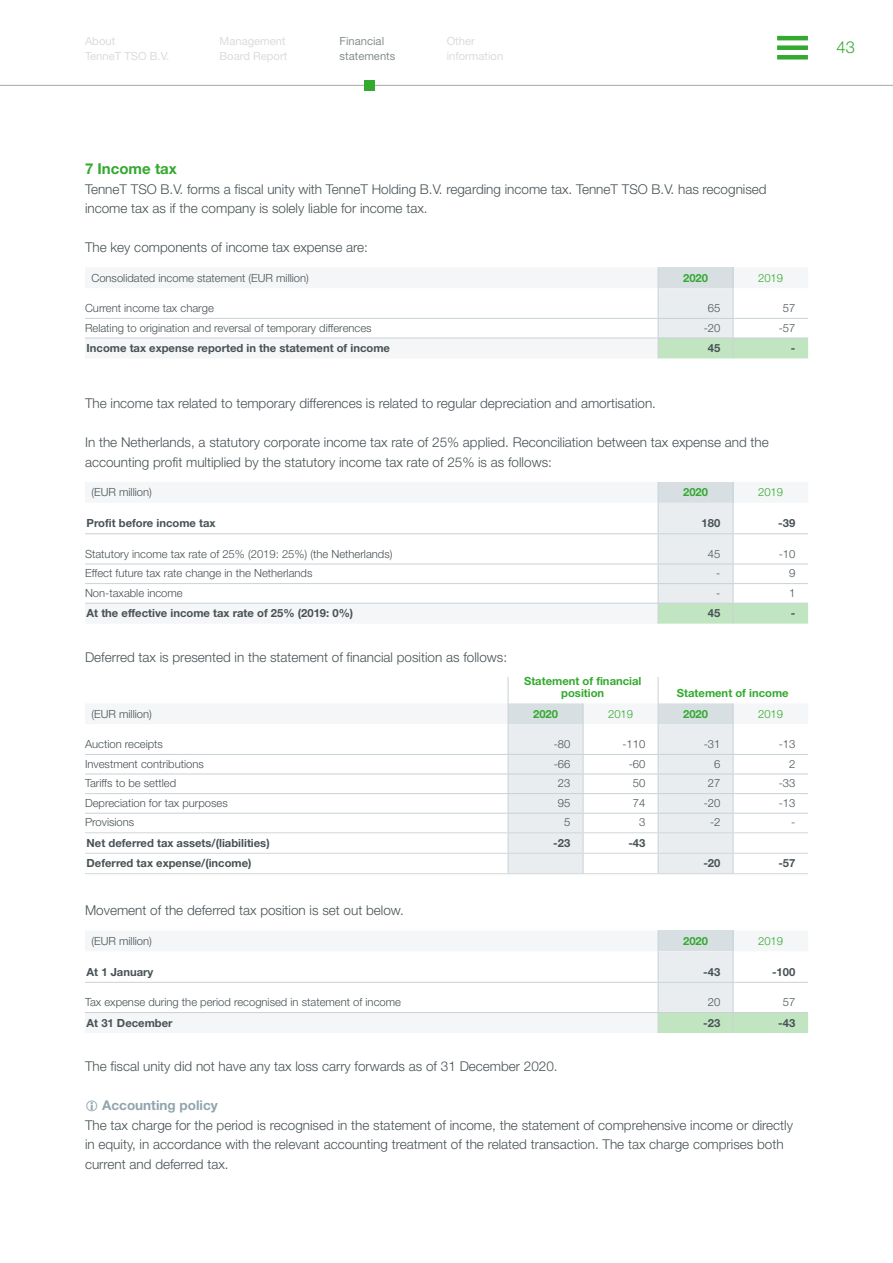
<style>
.page{position:relative;width:893px;height:1263px;background:#fff}
.page>*{position:absolute;margin:0;border:0;box-sizing:border-box;transform-origin:0 0}
.t1{font:300 16.5px "Helvetica Neue LT Std";color:#33a92f}
.t2{font:700 15px "Helvetica Neue LT Std";color:#33a92f}
.t3{font:300 13.5px/19.5px "Helvetica Neue LT Std";color:#485255}
.t4{font:700 13.5px "Helvetica Neue LT Std";color:#91a5ae}
.t5{font:300 11.25px "Helvetica Neue LT Std";color:#485255}
.t6{font:700 11.25px "Helvetica Neue LT Std";color:#485255}
.t7{font:700 11.25px/12px "Helvetica Neue LT Std";color:#33a92f;text-align:center}
.t8{font:11.25px/14.2px "Helvetica Neue LT Std";color:#dadcdd}
.t9{font:300 11.25px "Helvetica Neue LT Std";color:#33a92f}
.t10{font:11.25px/14.2px "Helvetica Neue LT Std";color:#888f91}
</style>
<div class="page">
<svg style="left:85px;top:267px;width:573px;height:91px"></svg>
<hr style="left:85px;top:318px;width:573px;height:1px;background:#c8d2d6">
<hr style="left:85px;top:338px;width:573px;height:1px;background:#c8d2d6">
<svg style="left:658px;top:267px;width:150px;height:91px"></svg>
<svg style="left:85px;top:482px;width:573px;height:142px"></svg>
<hr style="left:85px;top:533px;width:573px;height:1px;background:#c8d2d6">
<hr style="left:85px;top:564px;width:573px;height:1px;background:#c8d2d6">
<hr style="left:85px;top:583px;width:573px;height:1px;background:#c8d2d6">
<hr style="left:85px;top:603px;width:573px;height:1px;background:#c8d2d6">
<svg style="left:658px;top:482px;width:150px;height:142px"></svg>
<svg style="left:85px;top:677px;width:723px;height:196px"></svg>
<hr style="left:807px;top:677px;width:2px;height:26px;background:#fff">
<hr style="left:85px;top:832px;width:423px;height:1px;background:#d2d6d8">
<hr style="left:508px;top:832px;width:75px;height:1px;background:#d2d6d8">
<hr style="left:583px;top:832px;width:75px;height:1px;background:#d2d6d8">
<hr style="left:658px;top:832px;width:75px;height:1px;background:#d2d6d8">
<hr style="left:733px;top:832px;width:75px;height:1px;background:#d2d6d8">
<hr style="left:85px;top:853px;width:423px;height:1px;background:#d2d6d8">
<hr style="left:508px;top:853px;width:75px;height:1px;background:#d2d6d8">
<hr style="left:583px;top:853px;width:75px;height:1px;background:#d2d6d8">
<hr style="left:658px;top:853px;width:75px;height:1px;background:#d2d6d8">
<hr style="left:733px;top:853px;width:75px;height:1px;background:#d2d6d8">
<hr style="left:85px;top:873px;width:423px;height:1px;background:#d2d6d8">
<hr style="left:508px;top:873px;width:75px;height:1px;background:#d2d6d8">
<hr style="left:583px;top:873px;width:75px;height:1px;background:#d2d6d8">
<hr style="left:658px;top:873px;width:75px;height:1px;background:#d2d6d8">
<hr style="left:733px;top:873px;width:75px;height:1px;background:#d2d6d8">
<svg style="left:85px;top:930px;width:573px;height:103px"></svg>
<hr style="left:85px;top:982px;width:573px;height:1px;background:#c8d2d6">
<hr style="left:85px;top:1012px;width:573px;height:1px;background:#c8d2d6">
<svg style="left:658px;top:930px;width:150px;height:103px"></svg>
<hr style="left:0;top:85px;width:893px;height:1px;background:#a5a9aa">
<div style="left:364px;top:80px;width:11px;height:10px;background:#33a92f"></div>
<hr style="left:777px;top:36px;width:31px;height:4px;background:#33a92f">
<div style="left:777px;top:45px;width:31px;height:5px;background:#33a92f"></div>
<div style="left:777px;top:55px;width:31px;height:5px;background:#33a92f"></div>
<p class="t8" style="left:85px;top:34px;width:86px">About<br>TenneT TSO B.V.</p>
<p class="t8" style="left:447px;top:34px;width:58px">Other information</p>
<p class="t8" style="left:220px;top:34px;width:69px">Management<br>Board Report</p>
<p class="t10" style="left:340px;top:34px;width:57px">Financial statements</p>
<p class="t2" style="left:85px;top:160px;width:93px">7 Income tax</p>
<p class="t3" style="left:85px;top:179px;width:683px">TenneT TSO B.V. forms a fiscal unity with TenneT Holding B.V. regarding income tax. TenneT TSO B.V. has recognised income tax as if the company is solely liable for income tax.</p>
<p class="t3" style="left:85px;top:237px;width:284px">The key components of income tax expense are:</p>
<p class="t5" style="left:91px;top:271px;width:219px">Consolidated income statement (EUR million)</p>
<p class="t7" style="left:683px;top:271px;width:27px">2020</p>
<p class="t9" style="left:758px;top:271px;width:27px">2019</p>
<p class="t5" style="left:85px;top:301px;width:130px">Current income tax charge</p>
<p class="t5" style="left:708px;top:301px;width:14px">65</p>
<p class="t5" style="left:783px;top:301px;width:14px">57</p>
<p class="t5" style="left:85px;top:321px;width:288px">Relating to origination and reversal of temporary differences</p>
<p class="t5" style="left:704px;top:321px;width:18px">-20</p>
<p class="t5" style="left:779px;top:321px;width:18px">-57</p>
<p class="t6" style="left:87px;top:341px;width:305px">Income tax expense reported in the statement of income</p>
<p class="t6" style="left:708px;top:341px;width:14px">45</p>
<p class="t6" style="left:791px;top:341px;width:6px">-</p>
<p class="t3" style="left:85px;top:393px;width:572px">The income tax related to temporary differences is related to regular depreciation and amortisation.</p>
<p class="t3" style="left:85px;top:432px;width:685px">In the Netherlands, a statutory corporate income tax rate of 25% applied. Reconciliation between tax expense and the accounting profit multiplied by the statutory income tax rate of 25% is as follows:</p>
<p class="t5" style="left:91px;top:485px;width:62px">(EUR million)</p>
<p class="t7" style="left:683px;top:486px;width:27px">2020</p>
<p class="t9" style="left:758px;top:485px;width:27px">2019</p>
<p class="t6" style="left:87px;top:516px;width:131px">Profit before income tax</p>
<p class="t6" style="left:702px;top:516px;width:20px">180</p>
<p class="t6" style="left:778px;top:516px;width:19px">-39</p>
<p class="t5" style="left:85px;top:547px;width:309px">Statutory income tax rate of 25% (2019: 25%) (the Netherlands)</p>
<p class="t5" style="left:708px;top:547px;width:14px">45</p>
<p class="t5" style="left:779px;top:547px;width:18px">-10</p>
<p class="t5" style="left:85px;top:566px;width:229px">Effect future tax rate change in the Netherlands</p>
<p class="t5" style="left:716px;top:566px;width:6px">-</p>
<p class="t5" style="left:789px;top:566px;width:8px">9</p>
<p class="t5" style="left:85px;top:586px;width:99px">Non-taxable income</p>
<p class="t5" style="left:716px;top:586px;width:6px">-</p>
<p class="t5" style="left:789px;top:586px;width:8px">1</p>
<p class="t6" style="left:87px;top:606px;width:268px">At the effective income tax rate of 25% (2019: 0%)</p>
<p class="t6" style="left:708px;top:606px;width:14px">45</p>
<p class="t6" style="left:791px;top:606px;width:6px">-</p>
<p class="t3" style="left:85px;top:647px;width:424px">Deferred tax is presented in the statement of financial position as follows:</p>
<p class="t7" style="left:524px;top:675px;width:119px">Statement of financial position</p>
<p class="t7" style="left:677px;top:687px;width:113px">Statement of income</p>
<p class="t5" style="left:91px;top:707px;width:62px">(EUR million)</p>
<p class="t7" style="left:533px;top:707px;width:27px">2020</p>
<p class="t9" style="left:608px;top:707px;width:27px">2019</p>
<p class="t7" style="left:683px;top:707px;width:27px">2020</p>
<p class="t9" style="left:758px;top:707px;width:27px">2019</p>
<p class="t5" style="left:85px;top:737px;width:79px">Auction receipts</p>
<p class="t5" style="left:554px;top:737px;width:18px">-80</p>
<p class="t5" style="left:622px;top:737px;width:24px">-110</p>
<p class="t5" style="left:704px;top:737px;width:18px">-31</p>
<p class="t5" style="left:779px;top:737px;width:18px">-13</p>
<p class="t5" style="left:85px;top:757px;width:120px">Investment contributions</p>
<p class="t5" style="left:554px;top:757px;width:18px">-66</p>
<p class="t5" style="left:629px;top:757px;width:18px">-60</p>
<p class="t5" style="left:714px;top:757px;width:8px">6</p>
<p class="t5" style="left:789px;top:757px;width:8px">2</p>
<p class="t5" style="left:85px;top:776px;width:93px">Tariffs to be settled</p>
<p class="t5" style="left:558px;top:776px;width:14px">23</p>
<p class="t5" style="left:633px;top:776px;width:14px">50</p>
<p class="t5" style="left:708px;top:776px;width:14px">27</p>
<p class="t5" style="left:779px;top:776px;width:18px">-33</p>
<p class="t5" style="left:85px;top:796px;width:144px">Depreciation for tax purposes</p>
<p class="t5" style="left:558px;top:796px;width:14px">95</p>
<p class="t5" style="left:633px;top:796px;width:14px">74</p>
<p class="t5" style="left:704px;top:796px;width:18px">-20</p>
<p class="t5" style="left:779px;top:796px;width:18px">-13</p>
<p class="t5" style="left:85px;top:815px;width:51px">Provisions</p>
<p class="t5" style="left:564px;top:815px;width:8px">5</p>
<p class="t5" style="left:639px;top:815px;width:8px">3</p>
<p class="t5" style="left:710px;top:815px;width:12px">-2</p>
<p class="t5" style="left:791px;top:815px;width:6px">-</p>
<p class="t6" style="left:87px;top:836px;width:185px">Net deferred tax assets/(liabilities)</p>
<p class="t6" style="left:553px;top:836px;width:19px">-23</p>
<p class="t6" style="left:628px;top:836px;width:19px">-43</p>
<p class="t6" style="left:87px;top:856px;width:166px">Deferred tax expense/(income)</p>
<p class="t6" style="left:703px;top:856px;width:19px">-20</p>
<p class="t6" style="left:778px;top:856px;width:19px">-57</p>
<p class="t3" style="left:85px;top:900px;width:320px">Movement of the deferred tax position is set out below.</p>
<p class="t5" style="left:91px;top:934px;width:62px">(EUR million)</p>
<p class="t7" style="left:683px;top:934px;width:27px">2020</p>
<p class="t9" style="left:758px;top:934px;width:27px">2019</p>
<p class="t6" style="left:87px;top:965px;width:68px">At 1 January</p>
<p class="t6" style="left:703px;top:965px;width:19px">-43</p>
<p class="t6" style="left:772px;top:965px;width:25px">-100</p>
<p class="t5" style="left:85px;top:995px;width:317px">Tax expense during the period recognised in statement of income</p>
<p class="t5" style="left:708px;top:995px;width:14px">20</p>
<p class="t5" style="left:783px;top:995px;width:14px">57</p>
<p class="t6" style="left:87px;top:1016px;width:88px">At 31 December</p>
<p class="t6" style="left:703px;top:1016px;width:19px">-23</p>
<p class="t6" style="left:778px;top:1016px;width:19px">-43</p>
<p class="t3" style="left:85px;top:1056px;width:474px">The fiscal unity did not have any tax loss carry forwards as of 31 December 2020.</p>
<p class="t4" style="left:102px;top:1097px;width:117px">Accounting policy</p>
<p class="t3" style="left:85px;top:1115px;width:709px">The tax charge for the period is recognised in the statement of income, the statement of comprehensive income or directly in equity, in accordance with the relevant accounting treatment of the related transaction. The tax charge comprises both current and deferred tax.</p>
<p class="t1" style="left:837px;top:37px;width:20px">43</p>
</div>
